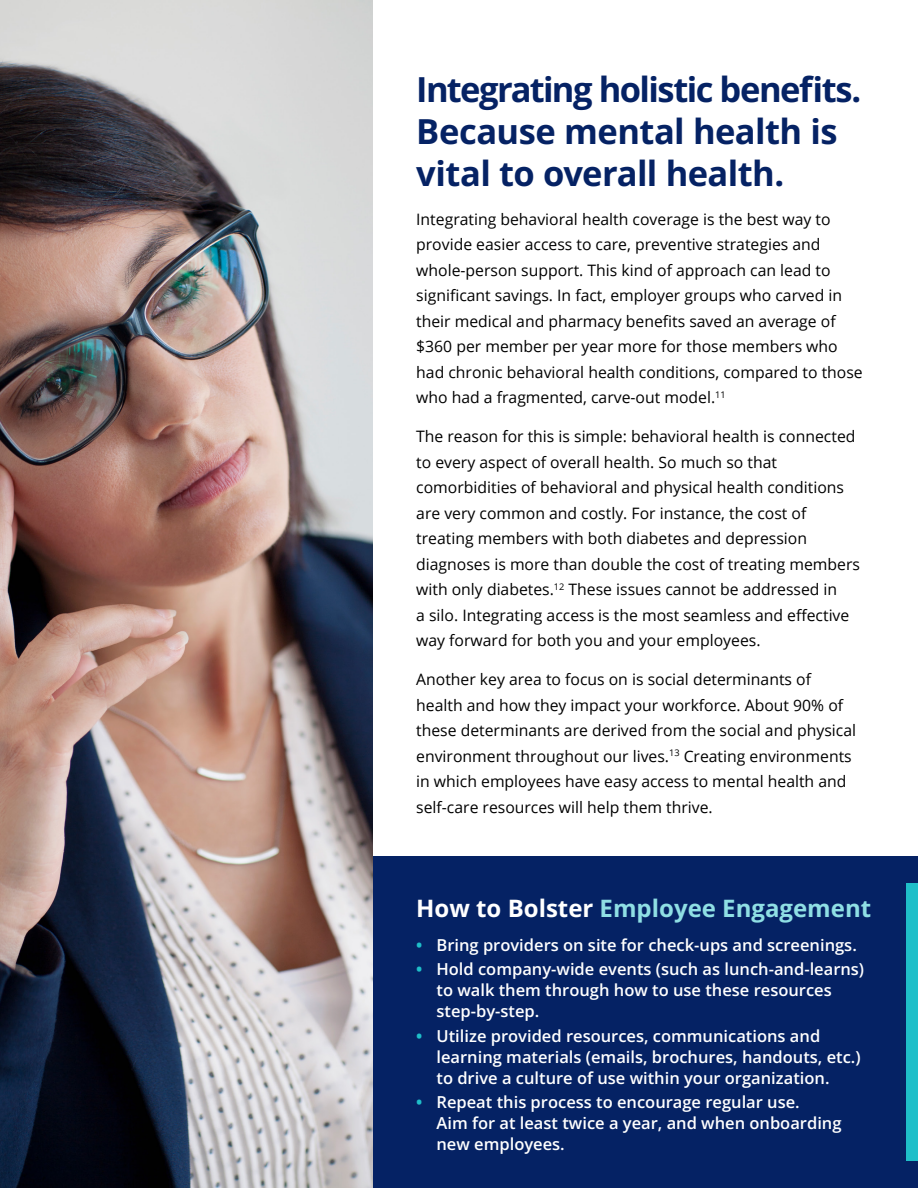
<style>
.page{position:relative;width:918px;height:1188px;background:#fff}
.page>*{position:absolute;margin:0;border:0;box-sizing:border-box;transform-origin:0 0}
.t1{font:700 34.5px/42px "Open Sans";letter-spacing:-.02em;color:#052264}
.t2{font:700 24px "Open Sans";color:#8fdfe4}
.t3{font:600 16.5px/21px "Open Sans";color:#fff}
.t4{font:15.75px/25.5px "Open Sans";color:#000}
.s1{color:#fff}
.s2{font-weight:700;color:#1fbfc9}
</style>
<div class="page">
<div style="left:373px;top:857px;width:545px;height:331px;background:#052264"></div>
<div style="left:906px;top:884px;width:12px;height:277px;background:#1fbfc9"></div>
<img style="left:0;top:0;width:373px;height:1188px">
<h1 class="t1" style="left:416px;top:67px;width:447px">Integrating holistic benefits.<br>Because mental health is vital to overall health.</h1>
<p class="t4" style="left:416px;top:206px;width:448px">Integrating behavioral health coverage is the best way to provide easier access to care, preventive strategies and whole-person support. This kind of approach can lead to significant savings. In fact, employer groups who carved in their medical and pharmacy benefits saved an average of $360 per member per year more for those members who had chronic behavioral health conditions, compared to those who had a fragmented, carve-out model.<sup>11</sup></p>
<p class="t4" style="left:416px;top:423px;width:445px">The reason for this is simple: behavioral health is connected to every aspect of overall health. So much so that comorbidities of behavioral and physical health conditions are very common and costly. For instance, the cost of treating members with both diabetes and depression diagnoses is more than double the cost of treating members with only diabetes.<sup>12</sup> These issues cannot be addressed in<br>a silo. Integrating access is the most seamless and effective way forward for both you and your employees.</p>
<p class="t4" style="left:416px;top:666px;width:441px">Another key area to focus on is social determinants of health and how they impact your workforce. About 90% of these determinants are derived from the social and physical environment throughout our lives.<sup>13</sup> Creating environments in which employees have easy access to mental health and self-care resources will help them thrive.</p>
<h2 class="t2" style="left:416px;top:891px;width:456px"><span class="s1">How to Bolster</span> Employee Engagement</h2>
<p class="t3" style="left:416px;top:934px;width:442px"><span class="s2">•</span> Bring providers on site for check-ups and screenings.</p>
<p class="t3" style="left:436px;top:959px;width:429px;text-indent:-20px"><span class="s2">•</span> Hold company-wide events (such as lunch-and-learns) to walk them through how to use these resources step-by-step.</p>
<p class="t3" style="left:436px;top:1025px;width:426px;text-indent:-20px"><span class="s2">•</span> Utilize provided resources, communications and learning materials (emails, brochures, handouts, etc.) to drive a culture of use within your organization.</p>
<p class="t3" style="left:436px;top:1091px;width:407px;text-indent:-20px"><span class="s2">•</span> Repeat this process to encourage regular use.<br>Aim for at least twice a year, and when onboarding new employees.</p>
</div>
